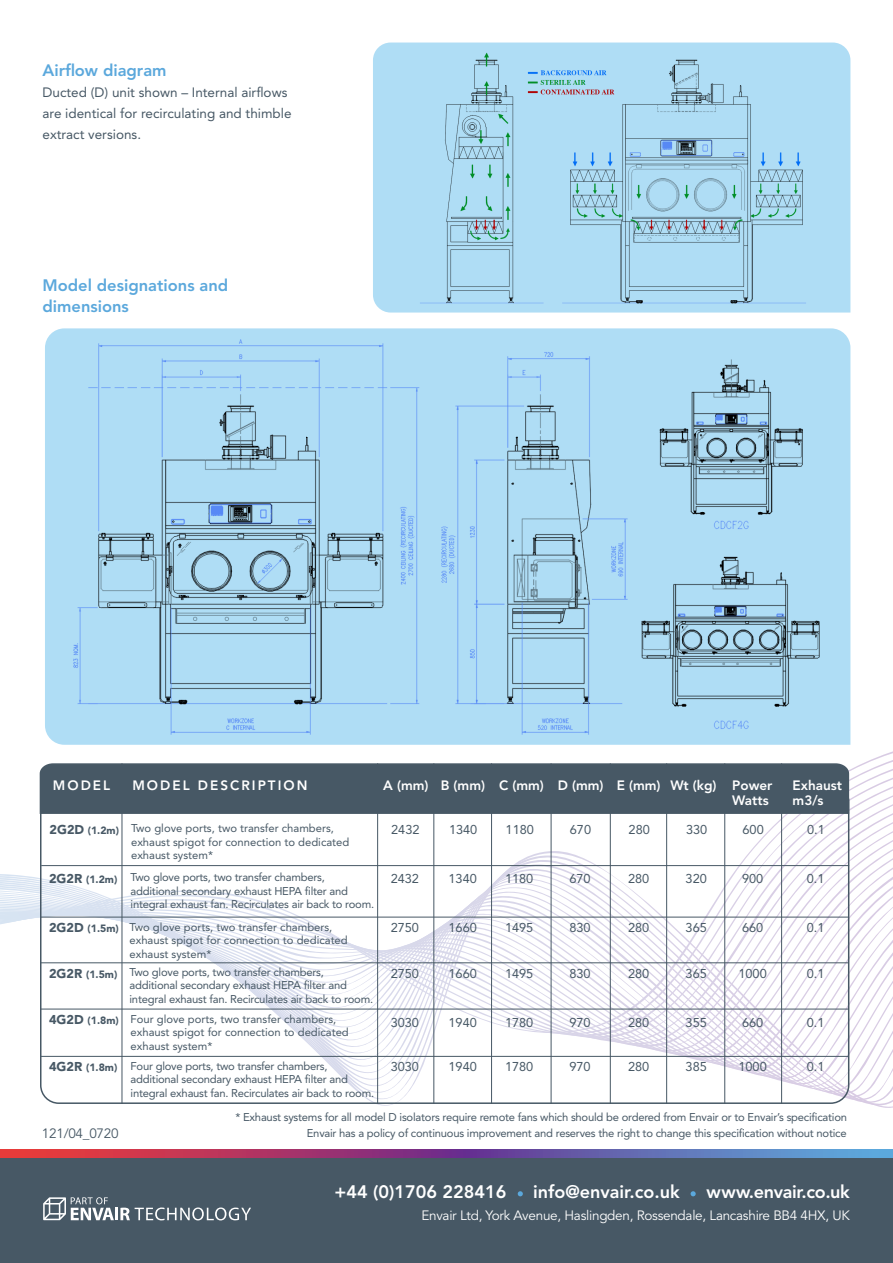
<style>
.page{position:relative;width:893px;height:1263px;background:#fff}
.page>*{position:absolute;margin:0;border:0;box-sizing:border-box;transform-origin:0 0}
.t1{font:800 18px "Avenir";color:#fff}
.t2{font:800 18px "Avenir";letter-spacing:-.02em;color:#fff}
.t3{font:800 16.5px/21px "Avenir";color:#5ba8dc}
.t4{font:13.5px/21px "Avenir";color:#475865}
.t5{font:13.5px "Avenir";letter-spacing:-.02em;color:#fff}
.t6{font:800 13.5px "Avenir";color:#fff}
.t7{font:800 13.5px "Avenir";letter-spacing:.15em;color:#fff}
.t8{font:13.5px "Avenir";letter-spacing:-.02em;color:#475865}
.t9{font:12.75px "Avenir";color:#475865}
.t10{font:11.25px/13.5px "Avenir";letter-spacing:-.02em;color:#475865}
.t11{font:11.25px/13.5px "Avenir";color:#475865}
.t12{font:900 10.5px "Avenir";color:#475865}
.s1{font-size:12.75px}
</style>
<div class="page">
<svg style="left:0;top:851px;width:893px;height:256px"></svg>
<div style="left:45px;top:328px;width:805px;height:417px;background:#afddf5"></div>
<img style="left:64px;top:338px;width:765px;height:398px">
<div style="left:373px;top:43px;width:477px;height:270px;background:#afddf5"></div>
<div style="left:39px;top:763px;width:811px;height:52px;background:#475865"></div>
<hr style="left:122px;top:763px;width:1px;height:341px;background:#475865">
<hr style="left:377px;top:763px;width:1px;height:341px;background:#475865">
<hr style="left:433px;top:763px;width:1px;height:341px;background:#475865">
<hr style="left:491px;top:763px;width:1px;height:341px;background:#475865">
<hr style="left:551px;top:763px;width:1px;height:341px;background:#475865">
<hr style="left:610px;top:763px;width:1px;height:341px;background:#475865">
<hr style="left:666px;top:763px;width:1px;height:341px;background:#475865">
<hr style="left:724px;top:763px;width:1px;height:341px;background:#475865">
<hr style="left:781px;top:763px;width:1px;height:341px;background:#475865">
<hr style="left:41px;top:865px;width:808px;height:1px;background:#475865">
<hr style="left:40px;top:917px;width:808px;height:1px;background:#475865">
<hr style="left:40px;top:962px;width:808px;height:1px;background:#475865">
<hr style="left:40px;top:1009px;width:808px;height:1px;background:#475865">
<hr style="left:40px;top:1056px;width:808px;height:1px;background:#475865">
<div style="left:0;top:1157px;width:893px;height:106px;background:#475865"></div>
<svg style="left:0;top:1149px;width:893px;height:9px;background:#8c538a"></svg>
<svg style="left:518px;top:1191px;width:5px;height:5px"></svg>
<svg style="left:691px;top:1191px;width:5px;height:5px"></svg>
<svg style="left:43px;top:1197px;width:208px;height:23px"></svg>
<img style="left:392px;top:53px;width:441px;height:251px">
<p class="t3" style="left:43px;top:60px;width:126px">Airflow diagram</p>
<p class="t4" style="left:43px;top:82px;width:251px">Ducted (D) unit shown – Internal airflows are identical for recirculating and thimble extract versions.</p>
<p class="t3" style="left:43px;top:275px;width:187px">Model designations and dimensions</p>
<p class="t6" style="left:53px;top:777px;width:59px">MODEL</p>
<p class="t7" style="left:132px;top:777px;width:177px">MODEL DESCRIPTION</p>
<p class="t6" style="left:383px;top:777px;width:47px">A (mm)</p>
<p class="t6" style="left:441px;top:777px;width:46px">B (mm)</p>
<p class="t6" style="left:499px;top:777px;width:46px">C (mm)</p>
<p class="t6" style="left:558px;top:777px;width:47px">D (mm)</p>
<p class="t6" style="left:617px;top:777px;width:45px">E (mm)</p>
<p class="t6" style="left:670px;top:777px;width:48px">Wt (kg)</p>
<p class="t6" style="left:732px;top:777px;width:42px">Power</p>
<p class="t6" style="left:732px;top:792px;width:38px">Watts</p>
<p class="t12" style="left:50px;top:824px;width:71px"><span class="s1">2G2D</span> (1.2m)</p>
<p class="t12" style="left:49px;top:872px;width:70px"><span class="s1">2G2R</span> (1.2m)</p>
<p class="t12" style="left:49px;top:922px;width:71px"><span class="s1">2G2D</span> (1.5m)</p>
<p class="t12" style="left:49px;top:968px;width:70px"><span class="s1">2G2R</span> (1.5m)</p>
<p class="t12" style="left:49px;top:1014px;width:71px"><span class="s1">4G2D</span> (1.8m)</p>
<p class="t12" style="left:49px;top:1061px;width:70px"><span class="s1">4G2R</span> (1.8m)</p>
<p class="t11" style="left:131px;top:822px;width:220px">Two glove ports, two transfer chambers, exhaust spigot for connection to dedicated exhaust system*</p>
<p class="t10" style="left:131px;top:871px;width:219px">Two glove ports, two transfer chambers, additional secondary exhaust HEPA filter and</p>
<p class="t10" style="left:131px;top:898px;width:245px">integral exhaust fan. Recirculates air back to room.</p>
<p class="t11" style="left:129px;top:920px;width:220px">Two glove ports, two transfer chambers, exhaust spigot for connection to dedicated exhaust system*</p>
<p class="t10" style="left:129px;top:965px;width:219px">Two glove ports, two transfer chambers, additional secondary exhaust HEPA filter and</p>
<p class="t10" style="left:129px;top:992px;width:245px">integral exhaust fan. Recirculates air back to room.</p>
<p class="t11" style="left:131px;top:1012px;width:220px">Four glove ports, two transfer chambers, exhaust spigot for connection to dedicated exhaust system*</p>
<p class="t10" style="left:131px;top:1059px;width:245px">Four glove ports, two transfer chambers, additional secondary exhaust HEPA filter and integral exhaust fan. Recirculates air back to room.</p>
<p class="t9" style="left:391px;top:822px;width:30px">2432</p>
<p class="t9" style="left:391px;top:871px;width:30px">2432</p>
<p class="t9" style="left:391px;top:920px;width:30px">2750</p>
<p class="t9" style="left:391px;top:966px;width:30px">2750</p>
<p class="t9" style="left:391px;top:1015px;width:30px">3030</p>
<p class="t9" style="left:391px;top:1059px;width:30px">3030</p>
<p class="t9" style="left:449px;top:822px;width:30px">1340</p>
<p class="t9" style="left:448px;top:871px;width:30px">1340</p>
<p class="t9" style="left:448px;top:920px;width:30px">1660</p>
<p class="t9" style="left:448px;top:966px;width:30px">1660</p>
<p class="t9" style="left:448px;top:1015px;width:30px">1940</p>
<p class="t9" style="left:448px;top:1059px;width:30px">1940</p>
<p class="t9" style="left:506px;top:822px;width:30px">1180</p>
<p class="t9" style="left:505px;top:871px;width:30px">1180</p>
<p class="t9" style="left:505px;top:920px;width:30px">1495</p>
<p class="t9" style="left:505px;top:966px;width:30px">1495</p>
<p class="t9" style="left:505px;top:1015px;width:30px">1780</p>
<p class="t9" style="left:505px;top:1059px;width:30px">1780</p>
<p class="t9" style="left:570px;top:822px;width:23px">670</p>
<p class="t9" style="left:569px;top:871px;width:23px">670</p>
<p class="t9" style="left:569px;top:920px;width:23px">830</p>
<p class="t9" style="left:569px;top:966px;width:23px">830</p>
<p class="t9" style="left:569px;top:1015px;width:23px">970</p>
<p class="t9" style="left:569px;top:1059px;width:23px">970</p>
<p class="t9" style="left:629px;top:822px;width:23px">280</p>
<p class="t9" style="left:628px;top:871px;width:23px">280</p>
<p class="t9" style="left:628px;top:920px;width:23px">280</p>
<p class="t9" style="left:628px;top:966px;width:23px">280</p>
<p class="t9" style="left:628px;top:1015px;width:23px">280</p>
<p class="t9" style="left:628px;top:1059px;width:23px">280</p>
<p class="t9" style="left:686px;top:822px;width:23px">330</p>
<p class="t9" style="left:686px;top:871px;width:23px">320</p>
<p class="t9" style="left:686px;top:920px;width:23px">365</p>
<p class="t9" style="left:686px;top:966px;width:23px">365</p>
<p class="t9" style="left:686px;top:1015px;width:23px">355</p>
<p class="t9" style="left:686px;top:1059px;width:23px">385</p>
<p class="t9" style="left:742px;top:822px;width:23px">600</p>
<p class="t9" style="left:742px;top:871px;width:23px">900</p>
<p class="t9" style="left:742px;top:920px;width:23px">660</p>
<p class="t9" style="left:738px;top:966px;width:30px">1000</p>
<p class="t9" style="left:742px;top:1015px;width:23px">660</p>
<p class="t9" style="left:738px;top:1059px;width:30px">1000</p>
<p class="t6" style="left:793px;top:777px;width:51px">Exhaust</p>
<p class="t6" style="left:793px;top:792px;width:32px">m3/s</p>
<p class="t9" style="left:807px;top:822px;width:19px">0.1</p>
<p class="t9" style="left:807px;top:871px;width:19px">0.1</p>
<p class="t9" style="left:807px;top:920px;width:19px">0.1</p>
<p class="t9" style="left:807px;top:966px;width:19px">0.1</p>
<p class="t9" style="left:807px;top:1015px;width:19px">0.1</p>
<p class="t9" style="left:807px;top:1059px;width:19px">0.1</p>
<p class="t8" style="left:42px;top:1125px;width:78px">121/04_0720</p>
<p class="t10" style="left:235px;top:1110px;width:613px">* Exhaust systems for all model D isolators require remote fans which should be ordered from Envair or to Envair’s specification</p>
<p class="t10" style="left:307px;top:1126px;width:541px">Envair has a policy of continuous improvement and reserves the right to change this specification without notice</p>
<p class="t1" style="left:335px;top:1181px;width:173px">+44 (0)1706 228416</p>
<p class="t1" style="left:533px;top:1181px;width:148px">info@envair.co.uk</p>
<p class="t2" style="left:706px;top:1181px;width:145px">www.envair.co.uk</p>
<p class="t5" style="left:421px;top:1208px;width:430px">Envair Ltd, York Avenue, Haslingden, Rossendale, Lancashire BB4 4HX, UK</p>
</div>
